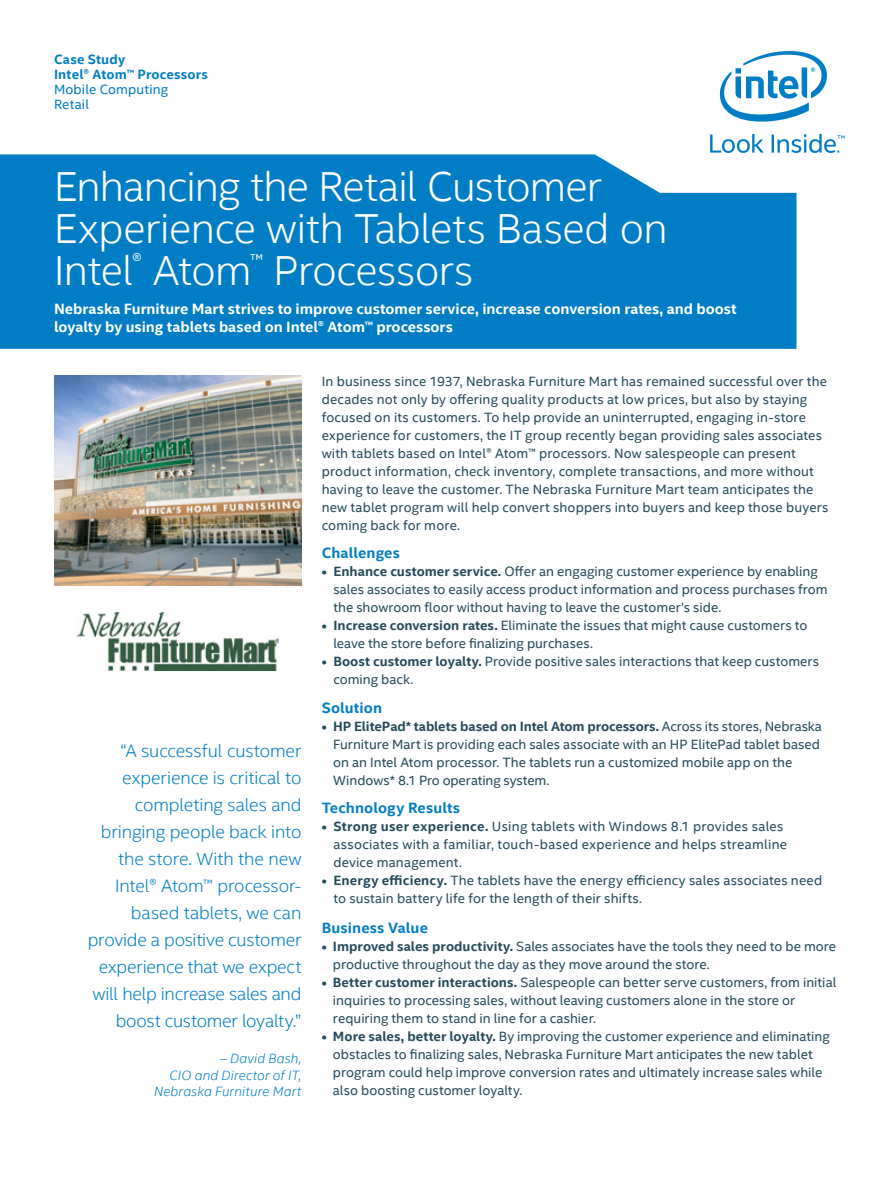
<style>
.page{position:relative;width:891px;height:1188px;background:#fff}
.page>*{position:absolute;margin:0;border:0;box-sizing:border-box;transform-origin:0 0}
.t1{font:300 42px/42px "Intel Clear";letter-spacing:-.01em;color:#fff}
.t2{font:300 18px/27px "Intel Clear";letter-spacing:-.005em;color:#007dc5;text-align:right}
.t3{font:700 15px/18px "Intel Clear";color:#fff}
.t4{font:700 15px "Intel Clear";letter-spacing:.005em;color:#007dc5}
.t5{font:13.5px/18px "Intel Clear";letter-spacing:.005em;color:#234a5a}
.t6{font:13.5px/18px "Intel Clear";letter-spacing:.025em;color:#234a5a}
.t7{font:italic 300 13.5px/16.5px "Intel Clear";letter-spacing:.01em;color:#007dc5;text-align:right}
.t8{font:700 13.5px/15px "Intel Clear";letter-spacing:.01em;color:#007dc5}
.t9{font:13.5px/15px "Intel Clear";letter-spacing:.01em;color:#007dc5}
.s1{font-weight:700}
</style>
<div class="page">
<img style="left:54px;top:375px;width:248px;height:210px">
<div style="left:0;top:154px;width:796px;height:195px;background:#007dc5"></div>
<svg style="left:710px;top:134px;width:135px;height:19px"></svg>
<svg style="left:719px;top:51px;width:108px;height:71px"></svg>
<img style="left:77px;top:612px;width:202px;height:58px">
<p class="t8" style="left:54px;top:52px;width:156px">Case Study<br>Intel® Atom™ Processors</p>
<p class="t9" style="left:54px;top:82px;width:116px">Mobile Computing<br>Retail</p>
<h1 class="t1" style="left:54px;top:165px;width:615px">Enhancing the Retail Customer<br>Experience with Tablets Based on<br>Intel<sup>®</sup> Atom<sup>™</sup> Processors</h1>
<p class="t3" style="left:54px;top:300px;width:684px">Nebraska Furniture Mart strives to improve customer service, increase conversion rates, and boost loyalty by using tablets based on Intel® Atom™ processors</p>
<p class="t2" style="left:88px;top:737px;width:215px">“A successful customer experience is critical to completing sales and bringing people back into the store. With the new<br>Intel® Atom™ processor&shy;based tablets, we can provide a positive customer experience that we expect will help increase sales and boost customer loyalty.”</p>
<p class="t7" style="left:154px;top:1051px;width:149px">– David Bash,<br>CIO and Director of IT,<br>Nebraska Furniture Mart</p>
<p class="t5" style="left:322px;top:372px;width:508px">In business since 1937, Nebraska Furniture Mart has remained successful over the decades not only by offering quality products at low prices, but also by staying focused on its customers. To help provide an uninterrupted, engaging in-store experience for customers, the IT group recently began providing sales associates with tablets based on Intel® Atom™ processors. Now salespeople can present product information, check inventory, complete transactions, and more without having to leave the customer. The Nebraska Furniture Mart team anticipates the new tablet program will help convert shoppers into buyers and keep those buyers coming back for more.</p>
<p class="t4" style="left:322px;top:543px;width:80px">Challenges</p>
<p class="t5" style="left:333px;top:563px;width:496px;text-indent:-12px"><span class="s1">• Enhance customer service.</span> Offer an engaging customer experience by enabling sales associates to easily access product information and process purchases from the showroom floor without having to leave the customer’s side.</p>
<p class="t5" style="left:333px;top:617px;width:476px;text-indent:-12px"><span class="s1">• Increase conversion rates.</span> Eliminate the issues that might cause customers to leave the store before finalizing purchases.</p>
<p class="t5" style="left:333px;top:653px;width:487px;text-indent:-12px"><span class="s1">• Boost customer loyalty.</span> Provide positive sales interactions that keep customers coming back.</p>
<p class="t4" style="left:322px;top:698px;width:62px">Solution</p>
<p class="t5" style="left:333px;top:717px;width:490px;text-indent:-11px"><span class="s1">• HP ElitePad* tablets based on Intel Atom processors.</span> Across its stores, Nebraska Furniture Mart is providing each sales associate with an HP ElitePad tablet based on an Intel Atom processor. The tablets run a customized mobile app on the Windows* 8.1 Pro operating system.</p>
<p class="t4" style="left:322px;top:798px;width:140px">Technology Results</p>
<p class="t6" style="left:333px;top:818px;width:455px;text-indent:-12px"><span class="s1">• Strong user experience.</span> Using tablets with Windows 8.1 provides sales associates with a familiar, touch-based experience and helps streamline device management.</p>
<p class="t5" style="left:333px;top:872px;width:490px;text-indent:-12px"><span class="s1">• Energy efficiency.</span> The tablets have the energy efficiency sales associates need to sustain battery life for the length of their shifts.</p>
<p class="t4" style="left:322px;top:918px;width:108px">Business Value</p>
<p class="t5" style="left:333px;top:938px;width:505px;text-indent:-11px"><span class="s1">• Improved sales productivity.</span> Sales associates have the tools they need to be more productive throughout the day as they move around the store.</p>
<p class="t5" style="left:333px;top:974px;width:505px;text-indent:-11px"><span class="s1">• Better customer interactions.</span> Salespeople can better serve customers, from initial inquiries to processing sales, without leaving customers alone in the store or requiring them to stand in line for a cashier.</p>
<p class="t5" style="left:333px;top:1028px;width:498px;text-indent:-11px"><span class="s1">• More sales, better loyalty.</span> By improving the customer experience and eliminating obstacles to finalizing sales, Nebraska Furniture Mart anticipates the new tablet program could help improve conversion rates and ultimately increase sales while also boosting customer loyalty.</p>
</div>
